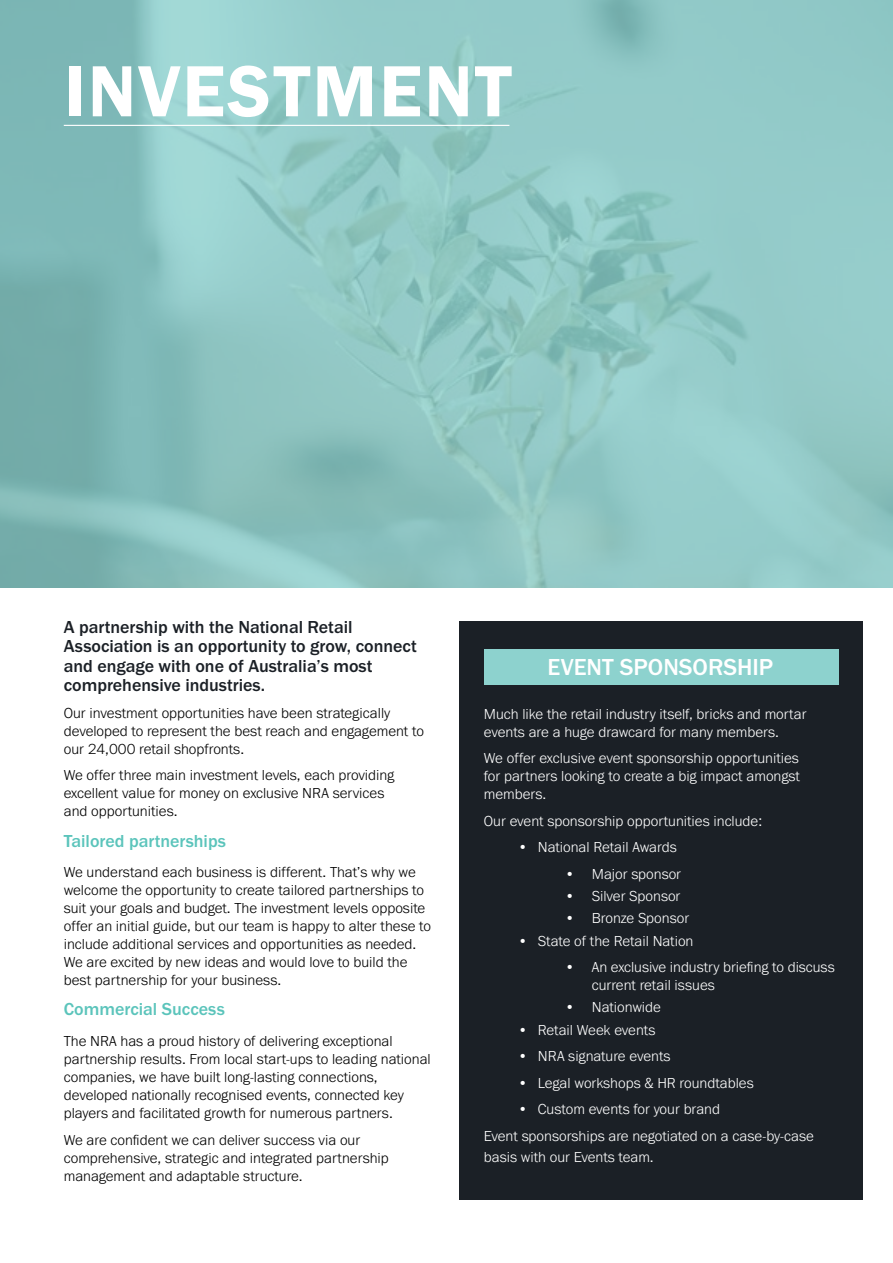
<style>
.page{position:relative;width:893px;height:1263px;background:#fff}
.page>*{position:absolute;margin:0;border:0;box-sizing:border-box;transform-origin:0 0}
.t1{font:600 75px "Franklin Gothic";letter-spacing:.03em;color:#fff}
.t2{font:500 24px "Franklin Gothic URW";color:#fff}
.t3{font:500 18px/19.5px "Franklin Gothic URW";color:#1b2026}
.t4{font:500 18px "Franklin Gothic URW";color:#5bc4bb}
.t5{font:300 15px/18px "Franklin Gothic URW";color:#000}
.t6{font:300 15px/18px "Franklin Gothic URW";color:#fff}
</style>
<div class="page">
<svg style="left:0;top:0;width:893px;height:588px;background:#8dc5c3"></svg>
<div style="left:459px;top:621px;width:404px;height:578px;background:#1b2026"></div>
<hr style="left:64px;top:125px;width:445px;height:1px;background:#fff">
<div style="left:484px;top:649px;width:354px;height:35px;background:#8dd2ce"></div>
<h1 class="t1" style="left:64px;top:45px;width:449px">INVESTMENT</h1>
<p class="t3" style="left:64px;top:617px;width:355px">A partnership with the National Retail Association is an opportunity to grow, connect and engage with one of Australia’s most comprehensive industries.</p>
<p class="t5" style="left:64px;top:704px;width:362px">Our investment opportunities have been strategically developed to represent the best reach and engagement to our 24,000 retail shopfronts.</p>
<p class="t5" style="left:64px;top:766px;width:332px">We offer three main investment levels, each providing excellent value for money on exclusive NRA services and opportunities.</p>
<p class="t4" style="left:64px;top:829px;width:164px">Tailored partnerships</p>
<p class="t5" style="left:64px;top:863px;width:369px">We understand each business is different. That’s why we welcome the opportunity to create tailored partnerships to suit your goals and budget. The investment levels opposite offer an initial guide, but our team is happy to alter these to include additional services and opportunities as needed.<br>We are excited by new ideas and would love to build the best partnership for your business.</p>
<p class="t4" style="left:64px;top:998px;width:163px">Commercial Success</p>
<p class="t5" style="left:64px;top:1032px;width:368px">The NRA has a proud history of delivering exceptional partnership results. From local start-ups to leading national companies, we have built long-lasting connections, developed nationally recognised events, connected key players and facilitated growth for numerous partners.</p>
<p class="t5" style="left:64px;top:1130px;width:327px">We are confident we can deliver success via our comprehensive, strategic and integrated partnership management and adaptable structure.</p>
<h2 class="t2" style="left:547px;top:652px;width:227px">EVENT SPONSORSHIP</h2>
<p class="t6" style="left:484px;top:704px;width:324px">Much like the retail industry itself, bricks and mortar events are a huge drawcard for many members.</p>
<p class="t6" style="left:484px;top:749px;width:318px;text-align:justify">We offer exclusive event sponsorship opportunities for partners looking to create a big impact amongst members.</p>
<p class="t6" style="left:484px;top:811px;width:280px">Our event sponsorship opportunities include:</p>
<p class="t6" style="left:518px;top:838px;width:160px">• National Retail Awards</p>
<p class="t6" style="left:565px;top:864px;width:118px">• Major sponsor</p>
<p class="t6" style="left:565px;top:887px;width:117px">• Silver Sponsor</p>
<p class="t6" style="left:565px;top:909px;width:126px">• Bronze Sponsor</p>
<p class="t6" style="left:518px;top:931px;width:177px">• State of the Retail Nation</p>
<p class="t6" style="left:592px;top:958px;width:244px;text-indent:-27px">• An exclusive industry briefing to discuss current retail issues</p>
<p class="t6" style="left:565px;top:998px;width:98px">• Nationwide</p>
<p class="t6" style="left:518px;top:1020px;width:139px">• Retail Week events</p>
<p class="t6" style="left:518px;top:1047px;width:154px">• NRA signature events</p>
<p class="t6" style="left:518px;top:1073px;width:237px">• Legal workshops &amp; HR roundtables</p>
<p class="t6" style="left:484px;top:1095px;width:331px;line-height:26.5px;text-indent:34px">• Custom events for your brand<br>Event sponsorships are negotiated on a case-by-case</p>
<p class="t6" style="left:484px;top:1148px;width:171px">basis with our Events team.</p>
</div>
